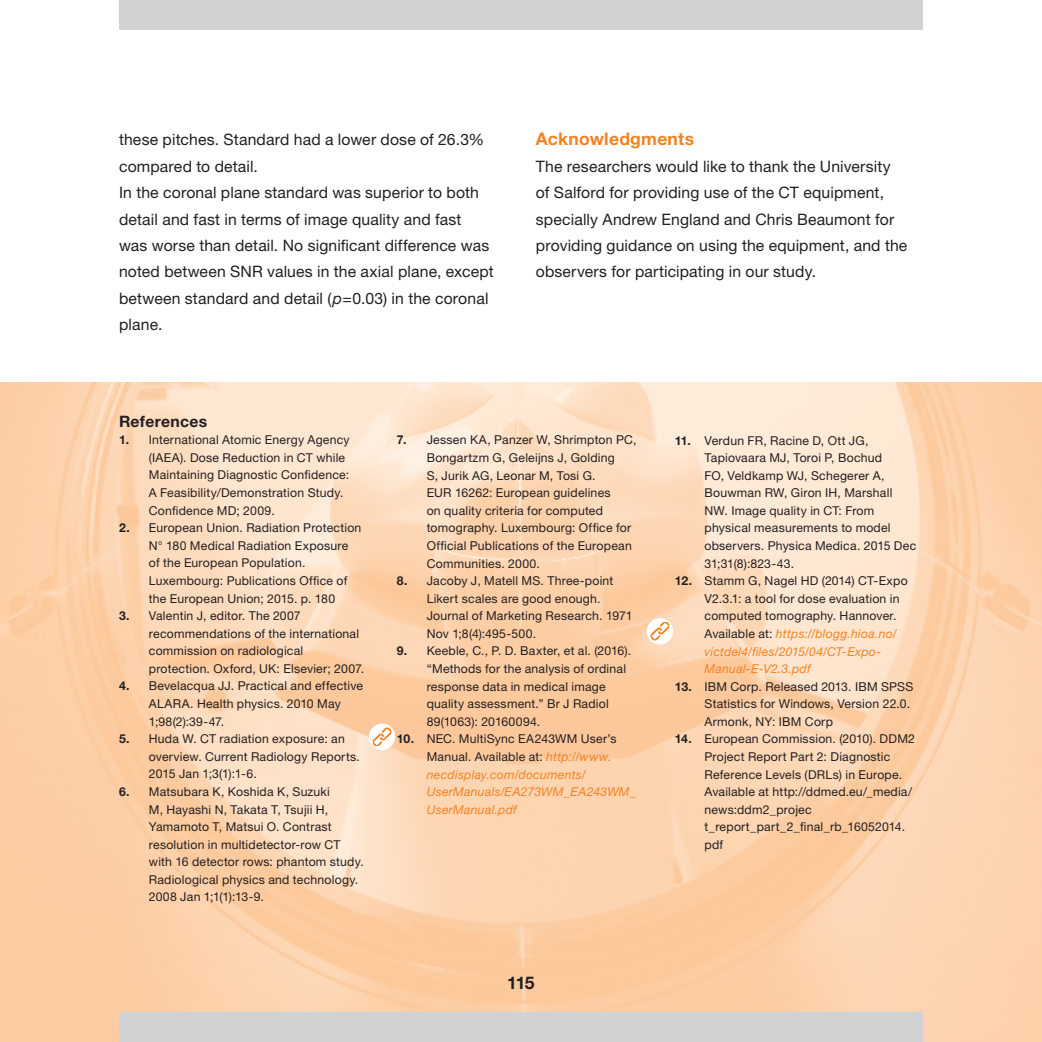
<style>
.page{position:relative;width:1042px;height:1042px;background:#fff}
.page>*{position:absolute;margin:0;border:0;box-sizing:border-box;transform-origin:0 0}
.t1{font:700 17.5px "Helvetica Neue LT Std";letter-spacing:.015em;color:#f58220}
.t2{font:700 17.5px "Helvetica Neue LT Std";color:#231f20}
.t3{font:15.75px/26.4px "Helvetica Neue LT Std";letter-spacing:.01em;color:#231f20}
.t4{font:700 15.75px "Helvetica Neue LT Std";letter-spacing:.015em;color:#231f20}
.t5{font:12.25px/17.5px "Helvetica Neue LT Std";letter-spacing:.02em;color:#231f20}
.t6{font:italic 12.25px/17.5px "Helvetica Neue LT Std";letter-spacing:.02em;color:#f58220}
.s1{font-style:italic}
.s2{font-weight:700}
.s3{font-weight:700;font-style:normal;color:#231f20}
.s4{font-style:normal;color:#231f20}
.s5{font-style:italic;color:#f58220}
</style>
<div class="page">
<img style="left:0;top:383px;width:1042px;height:659px">
<div style="left:119px;top:0;width:804px;height:30px;background:#d1d2d4"></div>
<div style="left:119px;top:1012px;width:804px;height:30px;background:#d1d2d4"></div>
<div style="left:647px;top:618px;width:26px;height:26px;background:#fff;border-radius:50%"></div>
<img style="left:650px;top:622px;width:19px;height:18px">
<svg style="left:369px;top:723px;width:26px;height:27px"></svg>
<img style="left:373px;top:727px;width:18px;height:19px">
<p class="t3" style="left:119px;top:126px;width:376px">these pitches. Standard had a lower dose of 26.3% compared to detail.<br>In the coronal plane standard was superior to both detail and fast in terms of image quality and fast was worse than detail. No significant difference was noted between SNR values in the axial plane, except between standard and detail (<span class="s1">p</span>=0.03) in the coronal plane.</p>
<h1 class="t1" style="left:536px;top:128px;width:160px">Acknowledgments</h1>
<p class="t3" style="left:536px;top:153px;width:373px">The researchers would like to thank the University of Salford for providing use of the CT equipment, specially Andrew England and Chris Beaumont for providing guidance on using the equipment, and the observers for participating in our study.</p>
<p class="t4" style="left:119px;top:411px;width:90px">References</p>
<p class="t5" style="left:149px;top:431px;width:202px;text-indent:-30px"><span class="s2">1.</span> International Atomic Energy Agency (IAEA). Dose Reduction in CT while Maintaining Diagnostic Confidence:<br>A Feasibility/Demonstration Study.<br>Confidence MD; 2009.</p>
<p class="t5" style="left:149px;top:519px;width:214px;text-indent:-30px"><span class="s2">2.</span> European Union. Radiation Protection N° 180 Medical Radiation Exposure of the European Population.<br>Luxembourg: Publications Office of the European Union; 2015. p. 180</p>
<p class="t5" style="left:149px;top:607px;width:217px;text-indent:-30px"><span class="s2">3.</span> Valentin J, editor. The 2007 recommendations of the international commission on radiological protection. Oxford, UK: Elsevier; 2007.</p>
<p class="t5" style="left:149px;top:677px;width:216px;text-indent:-30px"><span class="s2">4.</span> Bevelacqua JJ. Practical and effective<br>ALARA. Health physics. 2010 May<br>1;98(2):39-47.</p>
<p class="t5" style="left:149px;top:730px;width:212px;text-indent:-30px"><span class="s2">5.</span> Huda W. CT radiation exposure: an overview. Current Radiology Reports.<br>2015 Jan 1;3(1):1-6.</p>
<p class="t5" style="left:149px;top:782px;width:216px;text-indent:-30px"><span class="s2">6.</span> Matsubara K, Koshida K, Suzuki<br>M, Hayashi N, Takata T, Tsujii H, Yamamoto T, Matsui O. Contrast resolution in multidetector-row CT with 16 detector rows: phantom study.<br>Radiological physics and technology.<br>2008 Jan 1;1(1):13-9.</p>
<p class="t5" style="left:427px;top:431px;width:211px;text-indent:-30px"><span class="s2">7.</span> Jessen KA, Panzer W, Shrimpton PC,<br>Bongartzm G, Geleijns J, Golding<br>S, Jurik AG, Leonar M, Tosi G.<br>EUR 16262: European guidelines<br>on quality criteria for computed tomography. Luxembourg: Office for<br>Official Publications of the European<br>Communities. 2000.</p>
<p class="t5" style="left:427px;top:572px;width:207px;text-indent:-30px"><span class="s2">8.</span> Jacoby J, Matell MS. Three-point<br>Likert scales are good enough.<br>Journal of Marketing Research. 1971<br>Nov 1;8(4):495-500.</p>
<p class="t5" style="left:427px;top:642px;width:206px;text-indent:-30px"><span class="s2">9.</span> Keeble, C., P. D. Baxter, et al. (2016). “Methods for the analysis of ordinal response data in medical image quality assessment.” Br J Radiol<br>89(1063): 20160094.</p>
<p class="t6" style="left:427px;top:730px;width:210px;text-indent:-30px"><span class="s3">10.</span> <span class="s4">NEC. MultiSync EA243WM User’s<br>Manual. Available at:</span> http://www. necdisplay.com/documents/<br>UserManuals/EA273WM_EA243WM_<br>UserManual.pdf</p>
<h1 class="t2" style="left:507px;top:972px;width:29px">115</h1>
<p class="t5" style="left:704px;top:431px;width:213px;text-indent:-30px"><span class="s2">11.</span> Verdun FR, Racine D, Ott JG,<br>Tapiovaara MJ, Toroi P, Bochud<br>FO, Veldkamp WJ, Schegerer A,<br>Bouwman RW, Giron IH, Marshall<br>NW. Image quality in CT: From physical measurements to model observers. Physica Medica. 2015 Dec<br>31;31(8):823-43.</p>
<p class="t5" style="left:704px;top:572px;width:205px;text-indent:-30px"><span class="s2">12.</span> Stamm G, Nagel HD (2014) CT-Expo V2.3.1: a tool for dose evaluation in computed tomography. Hannover.<br>Available at: <span class="s5">https://blogg.hioa.no/ victdel4/files/2015/04/CT-Expo-Manual-E-V2.3.pdf</span></p>
<p class="t5" style="left:704px;top:677px;width:210px;text-indent:-30px"><span class="s2">13.</span> IBM Corp. Released 2013. IBM SPSS<br>Statistics for Windows, Version 22.0.<br>Armonk, NY: IBM Corp</p>
<p class="t5" style="left:704px;top:730px;width:212px;text-indent:-30px"><span class="s2">14.</span> European Commission. (2010). DDM2<br>Project Report Part 2: Diagnostic<br>Reference Levels (DRLs) in Europe.<br>Available at http://ddmed.eu/_media/ news:ddm2_projec t_report_part_2_final_rb_16052014. pdf</p>
</div>
